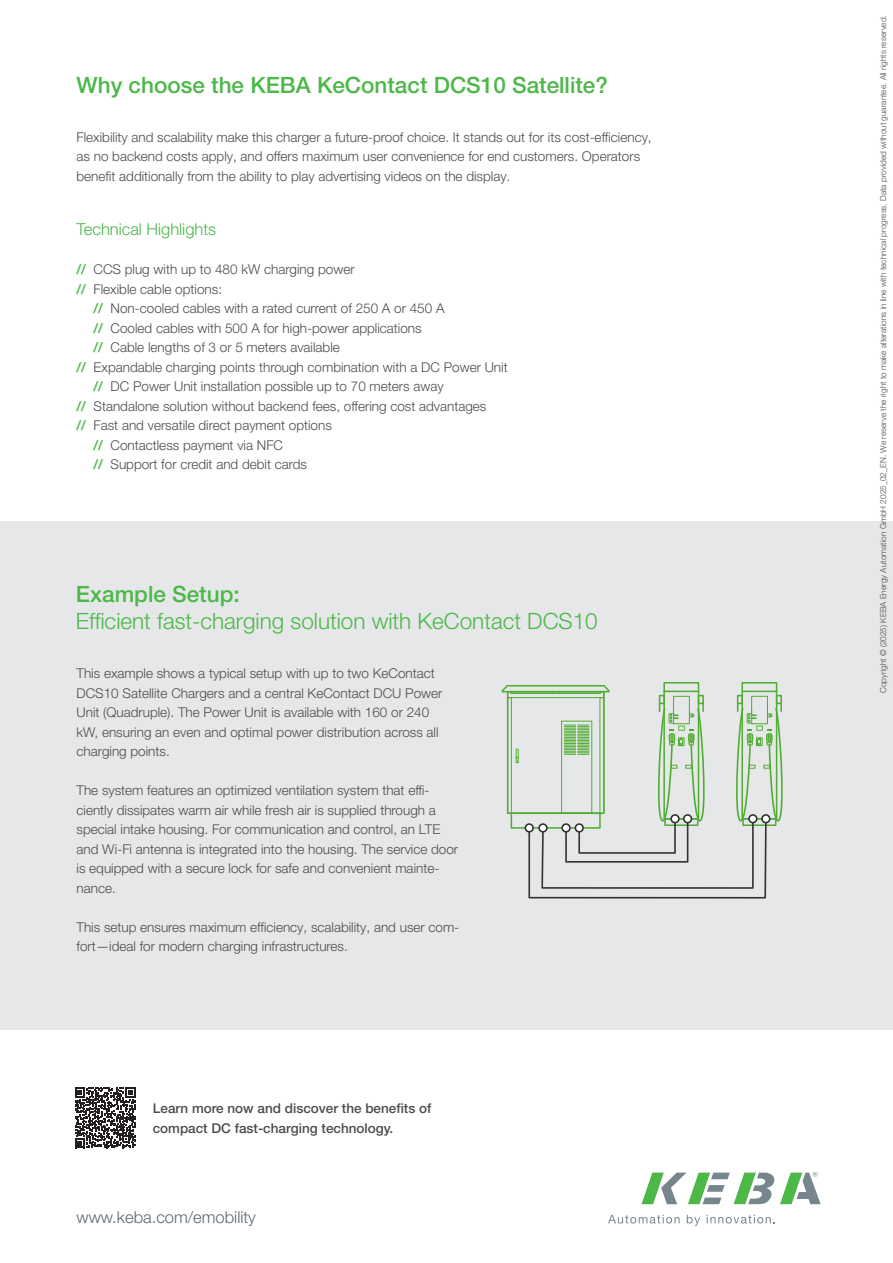
<style>
.page{position:relative;width:893px;height:1263px;background:#fff}
.page>*{position:absolute;margin:0;border:0;box-sizing:border-box;transform-origin:0 0}
.t1{font:500 22.5px "Helvetica Neue LT Pro";color:#4cb848}
.t2{font:300 22.5px "Helvetica Neue LT Pro";color:#4cb848}
.t3{font:300 16.5px "Helvetica Neue LT Pro";color:#5d686f}
.t4{font:300 16.5px "Helvetica Neue LT Pro";color:#4cb848}
.t5{font:300 13.5px/19.5px "Helvetica Neue LT Pro";color:#4b4c4d}
.t6{font:500 13.5px/19.5px "Helvetica Neue LT Pro";color:#4b4c4d}
.t7{font:300 8.25px "Helvetica Neue LT Pro";color:#4b4c4d}
.s1{font-weight:500;color:#4cb848}
</style>
<div class="page">
<svg style="left:641px;top:1172px;width:180px;height:32px"></svg>
<svg style="left:608px;top:1215px;width:72px;height:8px"></svg>
<svg style="left:687px;top:1215px;width:13px;height:11px"></svg>
<svg style="left:707px;top:1215px;width:68px;height:8px"></svg>
<div style="left:0;top:521px;width:893px;height:508px;background:#e6e7e9"></div>
<svg style="left:75px;top:1088px;width:60px;height:60px"></svg>
<div style="left:663px;top:682px;width:36px;height:137px;border:2px solid #51ad32"></div>
<div style="left:673px;top:696px;width:17px;height:28px;border:1px solid #51ad32"></div>
<hr style="left:664px;top:691px;width:34px;height:1px;background:#51ad32">
<div style="left:698px;top:695px;width:6px;height:9px;border:2px solid #51ad32"></div>
<div style="left:659px;top:695px;width:6px;height:9px;border:2px solid #51ad32"></div>
<div style="left:741px;top:682px;width:36px;height:137px;border:2px solid #51ad32"></div>
<div style="left:751px;top:696px;width:17px;height:28px;border:1px solid #51ad32"></div>
<hr style="left:742px;top:691px;width:35px;height:1px;background:#51ad32">
<div style="left:776px;top:695px;width:6px;height:9px;border:2px solid #51ad32"></div>
<div style="left:737px;top:695px;width:6px;height:9px;border:2px solid #51ad32"></div>
<div style="left:507px;top:691px;width:97px;height:7px;border:1px solid #51ad32"></div>
<svg style="left:501px;top:685px;width:109px;height:8px"></svg>
<div style="left:507px;top:697px;width:5px;height:117px;border:1px solid #51ad32"></div>
<div style="left:600px;top:697px;width:4px;height:117px;border:1px solid #51ad32"></div>
<svg style="left:515px;top:748px;width:4px;height:15px"></svg>
<div style="left:507px;top:691px;width:98px;height:123px;border:2px solid #51ad32"></div>
<div style="left:511px;top:812px;width:90px;height:17px;border:2px solid #51ad32"></div>
<div style="left:525px;top:823px;width:9px;height:9px;border:2px solid #333;border-radius:50%"></div>
<svg style="left:528px;top:703px;width:255px;height:196px"></svg>
<div style="left:562px;top:824px;width:8px;height:8px;background:#fff;border-radius:50%"></div>
<div style="left:561px;top:823px;width:10px;height:9px;border:2px solid #333;border-radius:50%"></div>
<div style="left:684px;top:815px;width:7px;height:8px;background:#fff;border-radius:50%"></div>
<div style="left:683px;top:814px;width:9px;height:9px;border:2px solid #333;border-radius:50%"></div>
<h1 class="t1" style="left:77px;top:71px;width:533px">Why choose the KEBA KeContact DCS10 Satellite?</h1>
<p class="t5" style="left:77px;top:127px;width:577px">Flexibility and scalability make this charger a future-proof choice. It stands out for its cost-efficiency, as no backend costs apply, and offers maximum user convenience for end customers. Operators benefit additionally from the ability to play advertising videos on the display.</p>
<p class="t4" style="left:77px;top:219px;width:141px">Technical Highlights</p>
<p class="t5" style="left:77px;top:260px;width:280px"><span class="s1">//</span> CCS plug with up to 480 kW charging power <span class="s1">//</span> Flexible cable options:</p>
<p class="t5" style="left:94px;top:299px;width:352px"><span class="s1">//</span> Non-cooled cables with a rated current of 250 A or 450 A</p>
<p class="t5" style="left:94px;top:318px;width:330px"><span class="s1">//</span> Cooled cables with 500 A for high-power applications</p>
<p class="t5" style="left:94px;top:338px;width:248px"><span class="s1">//</span> Cable lengths of 3 or 5 meters available</p>
<p class="t5" style="left:77px;top:357px;width:433px"><span class="s1">//</span> Expandable charging points through combination with a DC Power Unit</p>
<p class="t5" style="left:94px;top:377px;width:352px"><span class="s1">//</span> DC Power Unit installation possible up to 70 meters away</p>
<p class="t5" style="left:77px;top:396px;width:411px"><span class="s1">//</span> Standalone solution without backend fees, offering cost advantages</p>
<p class="t5" style="left:77px;top:416px;width:257px"><span class="s1">//</span> Fast and versatile direct payment options</p>
<p class="t5" style="left:94px;top:435px;width:191px"><span class="s1">//</span> Contactless payment via NFC</p>
<p class="t5" style="left:94px;top:454px;width:215px"><span class="s1">//</span> Support for credit and debit cards</p>
<h1 class="t1" style="left:76px;top:581px;width:165px">Example Setup:</h1>
<h1 class="t2" style="left:76px;top:607px;width:523px">Efficient fast-charging solution with KeContact DCS10</h1>
<p class="t5" style="left:77px;top:663px;width:367px">This example shows a typical setup with up to two KeContact DCS10 Satellite Chargers and a central KeContact DCU Power Unit (Quadruple). The Power Unit is available with 160 or 240 kW, ensuring an even and optimal power distribution across all charging points.</p>
<p class="t5" style="left:77px;top:780px;width:383px">The system features an optimized ventilation system that effi&shy;ciently dissipates warm air while fresh air is supplied through a special intake housing. For communication and control, an LTE and Wi-Fi antenna is integrated into the housing. The service door is equipped with a secure lock for safe and convenient mainte&shy;nance.</p>
<p class="t5" style="left:77px;top:917px;width:384px">This setup ensures maximum efficiency, scalability, and user com&shy;fort—ideal for modern charging infrastructures.</p>
<p class="t6" style="left:153px;top:1098px;width:280px">Learn more now and discover the benefits of compact DC fast-charging technology.</p>
<p class="t3" style="left:77px;top:1207px;width:181px">www.keba.com/emobility</p>
<p class="t7" style="left:878px;top:693px;width:679px;rotate:-90deg">Copyright © (2025) KEBA Energy Automation GmbH 2025_02_EN. We reserve the right to make alterations in line with technical progress. Data provided without guarantee. All rights reserved.</p>
</div>
